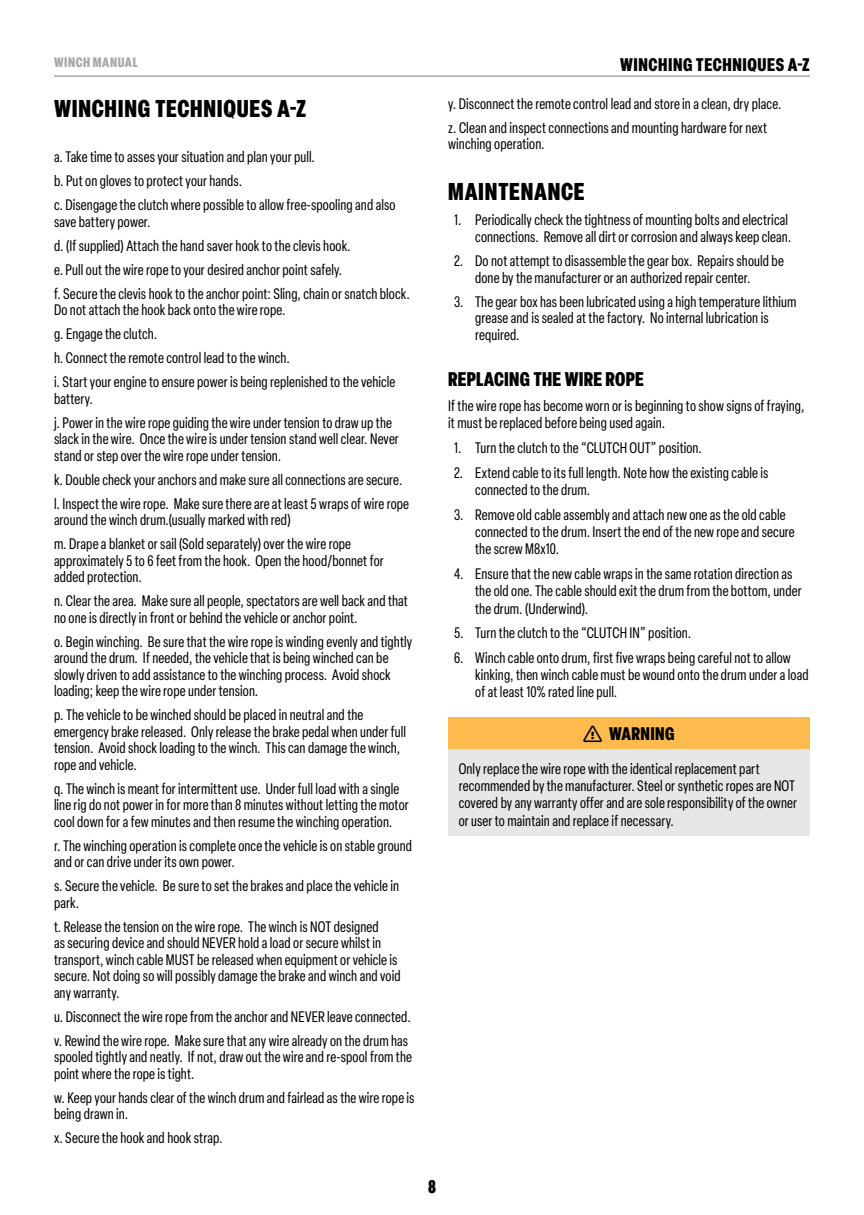
<style>
.page{position:relative;width:864px;height:1215px;background:#fff}
.page>*{position:absolute;margin:0;border:0;box-sizing:border-box;transform-origin:0 0}
.t1{font:900 condensed 24px "Elza";letter-spacing:.03em;color:#000}
.t2{font:900 condensed 19.5px "Elza";letter-spacing:.01em;color:#000}
.t3{font:900 condensed 18px "Elza";letter-spacing:.03em;color:#000}
.t4{font:condensed 15px/16.5px "Elza";letter-spacing:.01em;color:#000}
.t5{font:900 condensed 13.5px "Elza";color:#a7a9ac}
</style>
<div class="page">
<hr style="left:54px;top:75px;width:756px;height:2px;background:#a7a9ac">
<div style="left:448px;top:717px;width:362px;height:32px;background:#fdba4d"></div>
<div style="left:448px;top:749px;width:362px;height:87px;background:#e6e7e8"></div>
<p class="t5" style="left:54px;top:52px;width:18px">WINCH</p>
<p class="t5" style="left:93px;top:52px;width:18px">MANUAL</p>
<p class="t3" style="left:620px;top:52px;width:191px">WINCHING TECHNIQUES A-Z</p>
<h1 class="t1" style="left:54px;top:92px;width:254px">WINCHING TECHNIQUES A-Z</h1>
<p class="t4" style="left:54px;top:144px;width:343px;line-height:24px">a. Take time to asses your situation and plan your pull.<br>b. Put on gloves to protect your hands.<br>c. Disengage the clutch where possible to allow free-spooling and also</p>
<p class="t4" style="left:54px;top:209px;width:357px;line-height:24px">save battery power.<br>d. (If supplied) Attach the hand saver hook to the clevis hook.<br>e. Pull out the wire rope to your desired anchor point safely.<br>f. Secure the clevis hook to the anchor point: Sling, chain or snatch block.</p>
<p class="t4" style="left:54px;top:297px;width:343px;line-height:24px">Do not attach the hook back onto the wire rope.<br>g. Engage the clutch.<br>h. Connect the remote control lead to the winch.<br>i. Start your engine to ensure power is being replenished to the vehicle</p>
<p class="t4" style="left:54px;top:386px;width:339px;line-height:24px">battery.<br>j. Power in the wire rope guiding the wire under tension to draw up the</p>
<p class="t4" style="left:54px;top:430px;width:346px">slack in the wire. Once the wire is under tension stand well clear. Never stand or step over the wire rope under tension.</p>
<p class="t4" style="left:54px;top:467px;width:356px;line-height:24px">k. Double check your anchors and make sure all connections are secure. l. Inspect the wire rope. Make sure there are at least 5 wraps of wire rope</p>
<p class="t4" style="left:54px;top:507px;width:299px;line-height:24px">around the winch drum.(usually marked with red)<br>m. Drape a blanket or sail (Sold separately) over the wire rope</p>
<p class="t4" style="left:54px;top:552px;width:331px">approximately 5 to 6 feet from the hook. Open the hood/bonnet for added protection.</p>
<p class="t4" style="left:54px;top:592px;width:356px">n. Clear the area. Make sure all people, spectators are well back and that no one is directly in front or behind the vehicle or anchor point.</p>
<p class="t4" style="left:54px;top:633px;width:360px">o. Begin winching. Be sure that the wire rope is winding evenly and tightly around the drum. If needed, the vehicle that is being winched can be slowly driven to add assistance to the winching process. Avoid shock loading; keep the wire rope under tension.</p>
<p class="t4" style="left:54px;top:706px;width:354px">p. The vehicle to be winched should be placed in neutral and the emergency brake released. Only release the brake pedal when under full tension. Avoid shock loading to the winch. This can damage the winch, rope and vehicle.</p>
<p class="t4" style="left:54px;top:780px;width:356px">q. The winch is meant for intermittent use. Under full load with a single line rig do not power in for more than 8 minutes without letting the motor cool down for a few minutes and then resume the winching operation.</p>
<p class="t4" style="left:54px;top:837px;width:360px">r. The winching operation is complete once the vehicle is on stable ground and or can drive under its own power.</p>
<p class="t4" style="left:54px;top:877px;width:347px">s. Secure the vehicle. Be sure to set the brakes and place the vehicle in park.</p>
<p class="t4" style="left:54px;top:918px;width:348px">t. Release the tension on the wire rope. The winch is NOT designed<br>as securing device and should NEVER hold a load or secure whilst in transport, winch cable MUST be released when equipment or vehicle is secure. Not doing so will possibly damage the brake and winch and void any warranty.</p>
<p class="t4" style="left:54px;top:1004px;width:358px;line-height:24px">u. Disconnect the wire rope from the anchor and NEVER leave connected. v. Rewind the wire rope. Make sure that any wire already on the drum has</p>
<p class="t4" style="left:54px;top:1048px;width:359px">spooled tightly and neatly. If not, draw out the wire and re-spool from the point where the rope is tight.</p>
<p class="t4" style="left:54px;top:1089px;width:362px">w. Keep your hands clear of the winch drum and fairlead as the wire rope is being drawn in.</p>
<p class="t4" style="left:54px;top:1129px;width:170px">x. Secure the hook and hook strap.</p>
<p class="t4" style="left:448px;top:91px;width:335px;line-height:24px">y. Disconnect the remote control lead and store in a clean, dry place. z. Clean and inspect connections and mounting hardware for next</p>
<p class="t4" style="left:448px;top:135px;width:98px">winching operation.</p>
<h1 class="t1" style="left:448px;top:175px;width:138px">MAINTENANCE</h1>
<p class="t4" style="left:454px;top:211px;width:339px;line-height:17.2px;text-align:right">1. Periodically check the tightness of mounting bolts and electrical connections. Remove all dirt or corrosion and always keep clean.</p>
<p class="t4" style="left:475px;top:252px;width:310px;text-indent:-21px">2. Do not attempt to disassemble the gear box. Repairs should be done by the manufacturer or an authorized repair center.</p>
<p class="t4" style="left:475px;top:293px;width:323px;text-indent:-21px">3. The gear box has been lubricated using a high temperature lithium grease and is sealed at the factory. No internal lubrication is required.</p>
<h2 class="t2" style="left:448px;top:365px;width:197px">REPLACING THE WIRE ROPE</h2>
<p class="t4" style="left:448px;top:397px;width:358px;line-height:17.2px">If the wire rope has become worn or is beginning to show signs of fraying, it must be replaced before being used again.</p>
<p class="t4" style="left:454px;top:439px;width:249px">1. Turn the clutch to the “CLUTCH OUT” position.</p>
<p class="t4" style="left:475px;top:463px;width:295px;line-height:17.2px;text-indent:-21px">2. Extend cable to its full length. Note how the existing cable is connected to the drum.</p>
<p class="t4" style="left:475px;top:505px;width:321px;line-height:17.2px;text-indent:-21px">3. Remove old cable assembly and attach new one as the old cable connected to the drum. Insert the end of the new rope and secure the screw M8x10.</p>
<p class="t4" style="left:475px;top:565px;width:328px;line-height:17.2px;text-indent:-21px">4. Ensure that the new cable wraps in the same rotation direction as the old one. The cable should exit the drum from the bottom, under the drum. (Underwind).</p>
<p class="t4" style="left:454px;top:624px;width:239px">5. Turn the clutch to the “CLUTCH IN” position.</p>
<p class="t4" style="left:475px;top:649px;width:335px;line-height:17.2px;text-indent:-21px">6. Winch cable onto drum, first five wraps being careful not to allow kinking, then winch cable must be wound onto the drum under a load of at least 10% rated line pull.</p>
<p class="t3" style="left:584px;top:721px;width:92px">❑ WARNING</p>
<p class="t4" style="left:459px;top:759px;width:340px;line-height:17.2px">Only replace the wire rope with the identical replacement part recommended by the manufacturer. Steel or synthetic ropes are NOT covered by any warranty offer and are sole responsibility of the owner or user to maintain and replace if necessary.</p>
<p class="t3" style="left:428px;top:1174px;width:9px">8</p>
</div>
